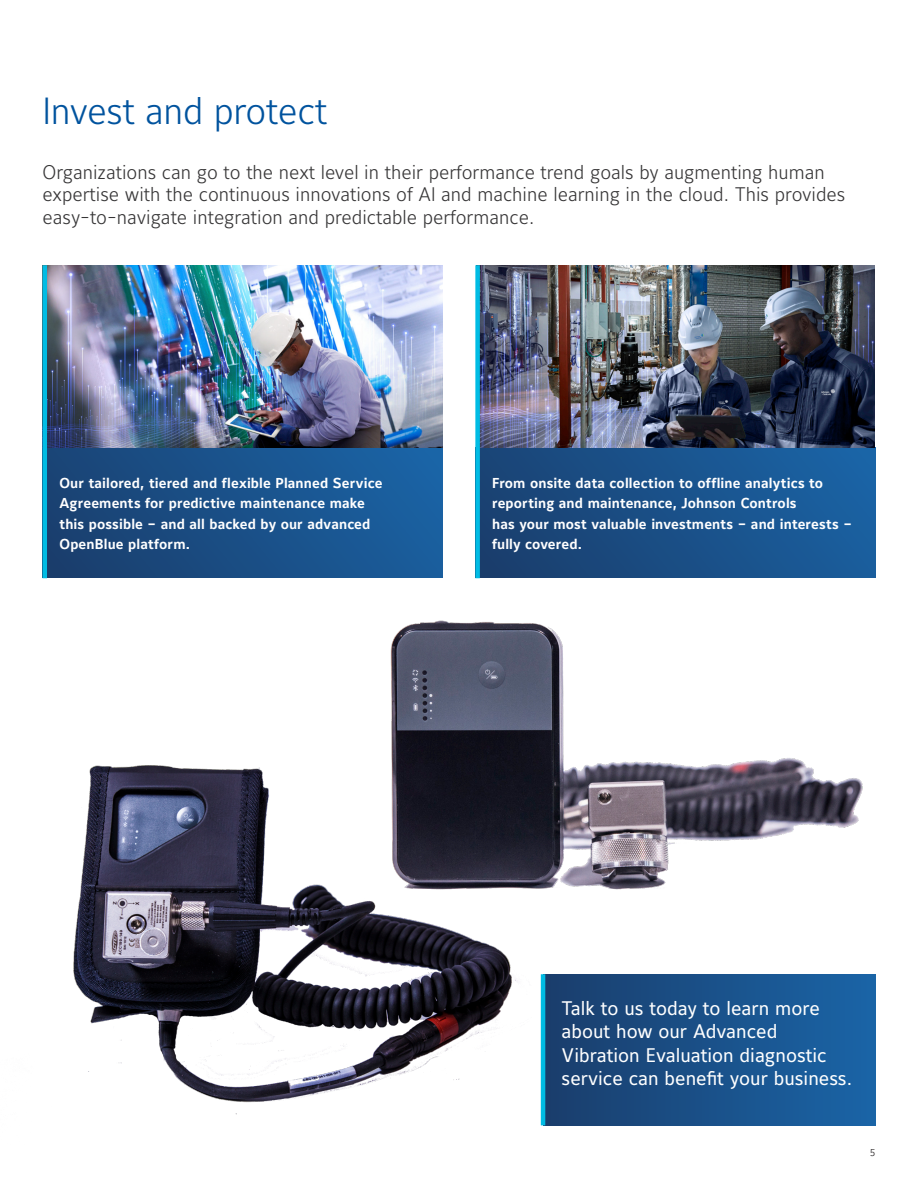
<style>
.page{position:relative;width:918px;height:1188px;background:#fff}
.page>*{position:absolute;margin:0;border:0;box-sizing:border-box;transform-origin:0 0}
._00_Title_-_White_25{font:300 37.5px "Maurea Jci Lf ML";letter-spacing:-.005em;color:#01539e}
._01_Subtitle_level{font:300 19.5px/22.5px "Maurea Jci Lf ML";color:#363536}
._01_Subtitle_level-2{font:19.5px/23.4px "Maurea Jci Lf ML";color:#fff}
.t1{font:700 14.25px/20.2px "Maurea Jci Lf ML";letter-spacing:.01em;color:#fff}
.t2{font:300 10.5px "Maurea Jci Lf ML";color:#231f20}
</style>
<div class="page">
<img style="left:390px;top:568px;width:486px;height:322px">
<img style="left:73px;top:693px;width:459px;height:422px">
<div style="left:543px;top:974px;width:333px;height:151px;background:linear-gradient(to right,#1a3e6c,#1a64a7)"></div>
<hr style="left:541px;top:974px;width:4px;height:151px;background:#00bce4">
<div style="left:43px;top:448px;width:400px;height:130px;background:linear-gradient(to right,#1a406f,#1a61a2)"></div>
<div style="left:475px;top:448px;width:400px;height:130px;background:linear-gradient(to right,#1a406f,#1a61a2)"></div>
<img style="left:47px;top:265px;width:396px;height:183px">
<img style="left:480px;top:265px;width:394px;height:183px">
<hr style="left:43px;top:265px;width:4px;height:313px;background:#00bce4">
<div style="left:475px;top:265px;width:5px;height:313px;background:#00bce4"></div>
<p class="_00_Title_-_White_25" style="left:43px;top:87px;width:286px">Invest and protect</p>
<p class="_01_Subtitle_level" style="left:43px;top:160px;width:804px">Organizations can go to the next level in their performance trend goals by augmenting human expertise with the continuous innovations of AI and machine learning in the cloud. This provides easy-to-navigate integration and predictable performance.</p>
<p class="t1" style="left:60px;top:473px;width:324px">Our tailored, tiered and flexible Planned Service Agreements for predictive maintenance make this possible – and all backed by our advanced OpenBlue platform.</p>
<p class="t1" style="left:492px;top:473px;width:361px">From onsite data collection to offline analytics to reporting and maintenance, Johnson Controls<br>has your most valuable investments – and interests – fully covered.</p>
<p class="_01_Subtitle_level-2" style="left:562px;top:996px;width:292px">Talk to us today to learn more about how our Advanced<br>Vibration Evaluation diagnostic service can benefit your business.</p>
<p class="t2" style="left:870px;top:1146px;width:7px">5</p>
</div>
